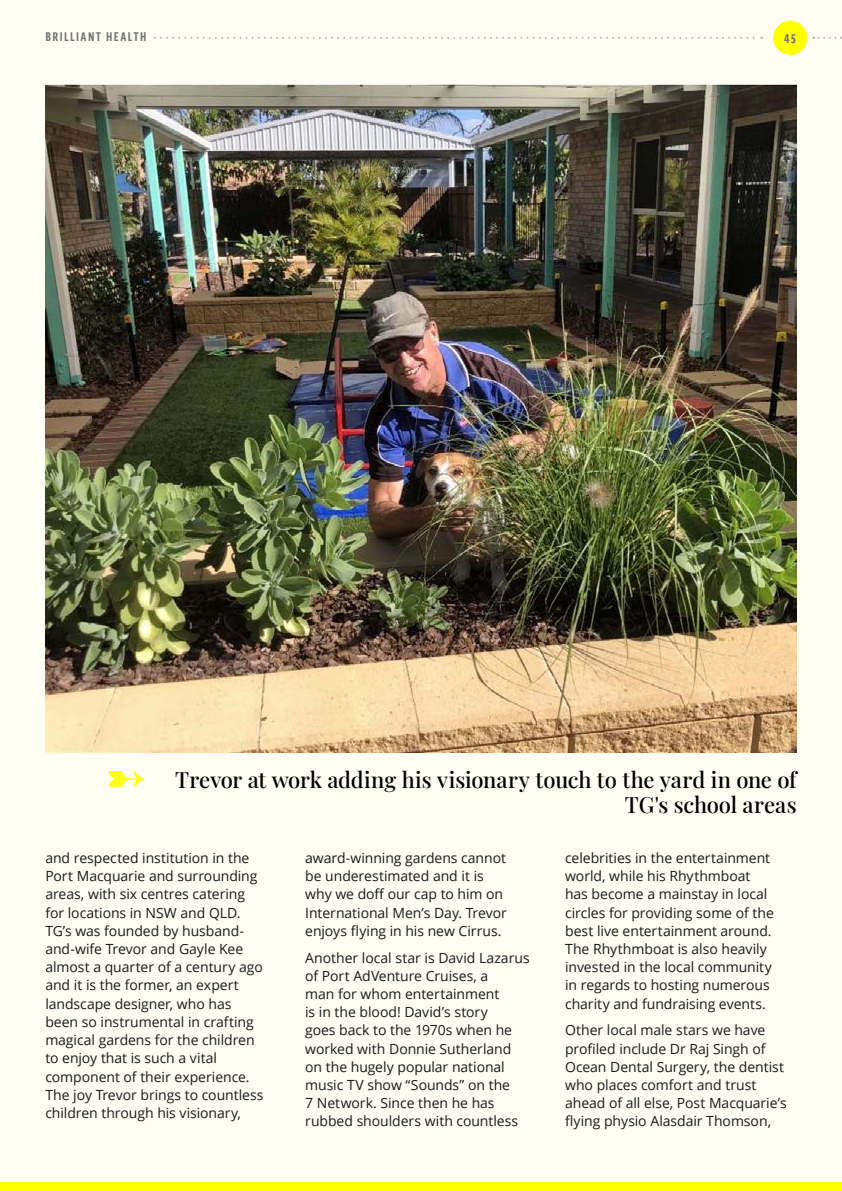
<style>
.page{position:relative;width:842px;height:1191px;background:#fffef2}
.page>*{position:absolute;margin:0;border:0;box-sizing:border-box;transform-origin:0 0}
.t1{font:500 22px/25px "Playfair Display";letter-spacing:-.005em;color:#000;text-align:right}
.t2{font:14px/18.2px "Open Sans";letter-spacing:-.005em;color:#1a1a1a}
.t3{font:14px "Freight Sans Cmp W03 Semi";letter-spacing:.1em;color:#737373}
</style>
<div class="page">
<div style="left:0;top:1182px;width:842px;height:9px;background:#ff0"></div>
<div style="left:773px;top:21px;width:34px;height:34px;background:#ff0;border-radius:50%"></div>
<svg style="left:813px;top:37px;width:22px;height:2px"></svg>
<svg style="left:154px;top:37px;width:608px;height:2px"></svg>
<img style="left:45px;top:84px;width:752px;height:668px">
<p class="t3" style="left:45px;top:27px;width:103px">BRILLIANT HEALTH</p>
<p class="t3" style="left:784px;top:29px;width:14px">45</p>
<h1 class="t1" style="left:175px;top:765px;width:623px">Trevor at work adding his visionary touch to the yard in one of<br>TG's school areas</h1>
<p class="t2" style="left:45px;top:848px;width:220px">and respected institution in the<br>Port Macquarie and surrounding areas, with six centres catering for locations in NSW and QLD.<br>TG’s was founded by husband&shy;and-wife Trevor and Gayle Kee almost a quarter of a century ago and it is the former, an expert landscape designer, who has been so instrumental in crafting magical gardens for the children to enjoy that is such a vital component of their experience.<br>The joy Trevor brings to countless children through his visionary,</p>
<p class="t2" style="left:305px;top:848px;width:203px">award-winning gardens cannot be underestimated and it is why we doff our cap to him on<br>International Men’s Day. Trevor enjoys flying in his new Cirrus.</p>
<p class="t2" style="left:565px;top:848px;width:210px">celebrities in the entertainment world, while his Rhythmboat has become a mainstay in local circles for providing some of the best live entertainment around.<br>The Rhythmboat is also heavily invested in the local community in regards to hosting numerous charity and fundraising events.</p>
<p class="t2" style="left:565px;top:1020px;width:223px">Other local male stars we have profiled include Dr Raj Singh of<br>Ocean Dental Surgery, the dentist who places comfort and trust ahead of all else, Post Macquarie’s flying physio Alasdair Thomson,</p>
<p class="t2" style="left:305px;top:948px;width:226px">Another local star is David Lazarus of Port AdVenture Cruises, a<br>man for whom entertainment<br>is in the blood! David’s story<br>goes back to the 1970s when he worked with Donnie Sutherland on the hugely popular national music TV show “Sounds” on the<br>7 Network. Since then he has rubbed shoulders with countless</p>
</div>
